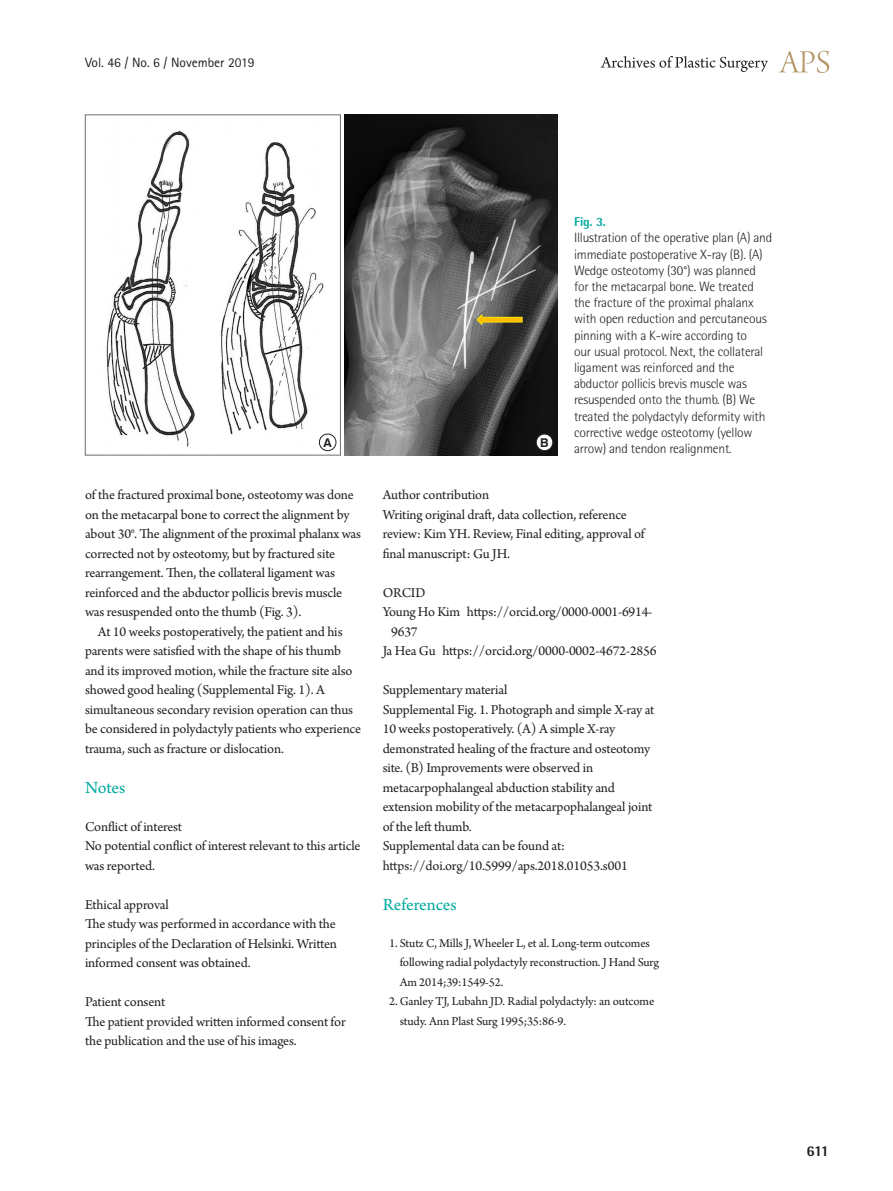
<style>
.page{position:relative;width:893px;height:1191px;background:#fff}
.page>*{position:absolute;margin:0;border:0;box-sizing:border-box;transform-origin:0 0}
.대제목{font:18px "Arno Pro";letter-spacing:-.005em;color:#00a99d}
.t1{font:800 15px "Rotis Semi Sans Std";color:#231f20}
.본문_0{font:14.25px/19.5px "Arno Pro";letter-spacing:-.01em;color:#231f20}
.본문{font:14.25px/19.5px "Arno Pro";letter-spacing:-.01em;color:#231f20}
.표_그림_설명{font:300 13.5px/16.2px "Rotis Semi Sans Std";letter-spacing:-.015em;color:#231f20}
.t2{font:13.5px "Rotis Sans Serif Std";color:#231f20}
.참고문헌1{font:12.75px/19.5px "Arno Pro";letter-spacing:-.01em;color:#231f20}
.표_그림_설명-2{font:800 12.75px "Rotis Semi Sans Std";color:#00a99d}
.t3{font:700 12.15px "Swiss 721 BT";color:#231f20}
</style>
<div class="page">
<svg style="left:779px;top:51px;width:50px;height:22px"></svg>
<svg style="left:601px;top:56px;width:167px;height:16px"></svg>
<img style="left:345px;top:115px;width:212px;height:340px">
<img style="left:106px;top:130px;width:222px;height:322px">
<div style="left:85px;top:115px;width:256px;height:340px;border:1px solid #6c6d70"></div>
<div style="left:536px;top:434px;width:17px;height:17px;background:#fff;border-radius:50%"></div>
<div style="left:536px;top:434px;width:17px;height:17px;border:1px solid #231f20;border-radius:50%"></div>
<div style="left:319px;top:434px;width:17px;height:17px;background:#fff;border-radius:50%"></div>
<div style="left:319px;top:434px;width:17px;height:17px;border:1px solid #231f20;border-radius:50%"></div>
<p class="t2" style="left:85px;top:54px;width:171px">Vol. 46 / No. 6 / November 2019</p>
<p class="t3" style="left:323px;top:435px;width:10px">A</p>
<p class="t3" style="left:540px;top:435px;width:10px">B</p>
<p class="표_그림_설명-2" style="left:574px;top:213px;width:33px">Fig. 3.</p>
<p class="표_그림_설명" style="left:574px;top:230px;width:200px">Illustration of the operative plan (A) and immediate postoperative X-ray (B). (A)<br>Wedge osteotomy (30°) was planned for the metacarpal bone. We treated the fracture of the proximal phalanx with open reduction and percutaneous pinning with a K-wire according to<br>our usual protocol. Next, the collateral ligament was reinforced and the abductor pollicis brevis muscle was resuspended onto the thumb. (B) We treated the polydactyly deformity with corrective wedge osteotomy (yellow arrow) and tendon realignment.</p>
<p class="본문" style="left:85px;top:486px;width:278px">of the fractured proximal bone, osteotomy was done on the metacarpal bone to correct the alignment by about 30°. The alignment of the proximal phalanx was corrected not by osteotomy, but by fractured site rearrangement. Then, the collateral ligament was reinforced and the abductor pollicis brevis muscle was resuspended onto the thumb (Fig. 3).</p>
<p class="본문" style="left:85px;top:622px;width:278px;text-indent:13px">At 10 weeks postoperatively, the patient and his parents were satisfied with the shape of his thumb and its improved motion, while the fracture site also showed good healing (Supplemental Fig. 1). A simultaneous secondary revision operation can thus be considered in polydactyly patients who experience trauma, such as fracture or dislocation.</p>
<p class="대제목" style="left:85px;top:777px;width:42px">Notes</p>
<p class="본문_0" style="left:85px;top:817px;width:99px">Conflict of interest</p>
<p class="본문_0" style="left:85px;top:837px;width:277px">No potential conflict of interest relevant to this article was reported.</p>
<p class="본문_0" style="left:85px;top:895px;width:85px">Ethical approval</p>
<p class="본문_0" style="left:85px;top:915px;width:254px;text-align:justify">The study was performed in accordance with the principles of the Declaration of Helsinki. Written informed consent was obtained.</p>
<p class="본문_0" style="left:85px;top:993px;width:82px">Patient consent</p>
<p class="본문_0" style="left:85px;top:1012px;width:262px">The patient provided written informed consent for the publication and the use of his images.</p>
<p class="본문_0" style="left:383px;top:486px;width:108px">Author contribution</p>
<p class="본문_0" style="left:383px;top:505px;width:263px">Writing original draft, data collection, reference review: Kim YH. Review, Final editing, approval of final manuscript: Gu JH.</p>
<p class="본문_0" style="left:383px;top:583px;width:44px">ORCID</p>
<p class="본문_0" style="left:391px;top:603px;width:263px;text-indent:-9px">Young Ho Kim https://orcid.org/0000-0001-6914-<br>9637</p>
<p class="본문_0" style="left:383px;top:642px;width:275px">Ja Hea Gu https://orcid.org/0000-0002-4672-2856</p>
<p class="본문_0" style="left:383px;top:681px;width:126px">Supplementary material</p>
<p class="본문_0" style="left:383px;top:700px;width:273px">Supplemental Fig. 1. Photograph and simple X-ray at 10 weeks postoperatively. (A) A simple X-ray demonstrated healing of the fracture and osteotomy site. (B) Improvements were observed in metacarpophalangeal abduction stability and extension mobility of the metacarpophalangeal joint of the left thumb.</p>
<p class="본문_0" style="left:383px;top:837px;width:247px">Supplemental data can be found at: https://doi.org/10.5999/aps.2018.01053.s001</p>
<p class="대제목" style="left:383px;top:894px;width:75px">References</p>
<p class="참고문헌1" style="left:400px;top:933px;width:261px;text-indent:-11px">1. Stutz C, Mills J, Wheeler L, et al. Long-term outcomes following radial polydactyly reconstruction. J Hand Surg<br>Am 2014;39:1549-52.</p>
<p class="참고문헌1" style="left:400px;top:992px;width:256px;text-indent:-11px">2. Ganley TJ, Lubahn JD. Radial polydactyly: an outcome study. Ann Plast Surg 1995;35:86-9.</p>
<p class="t1" style="left:806px;top:1141px;width:24px">611</p>
</div>
